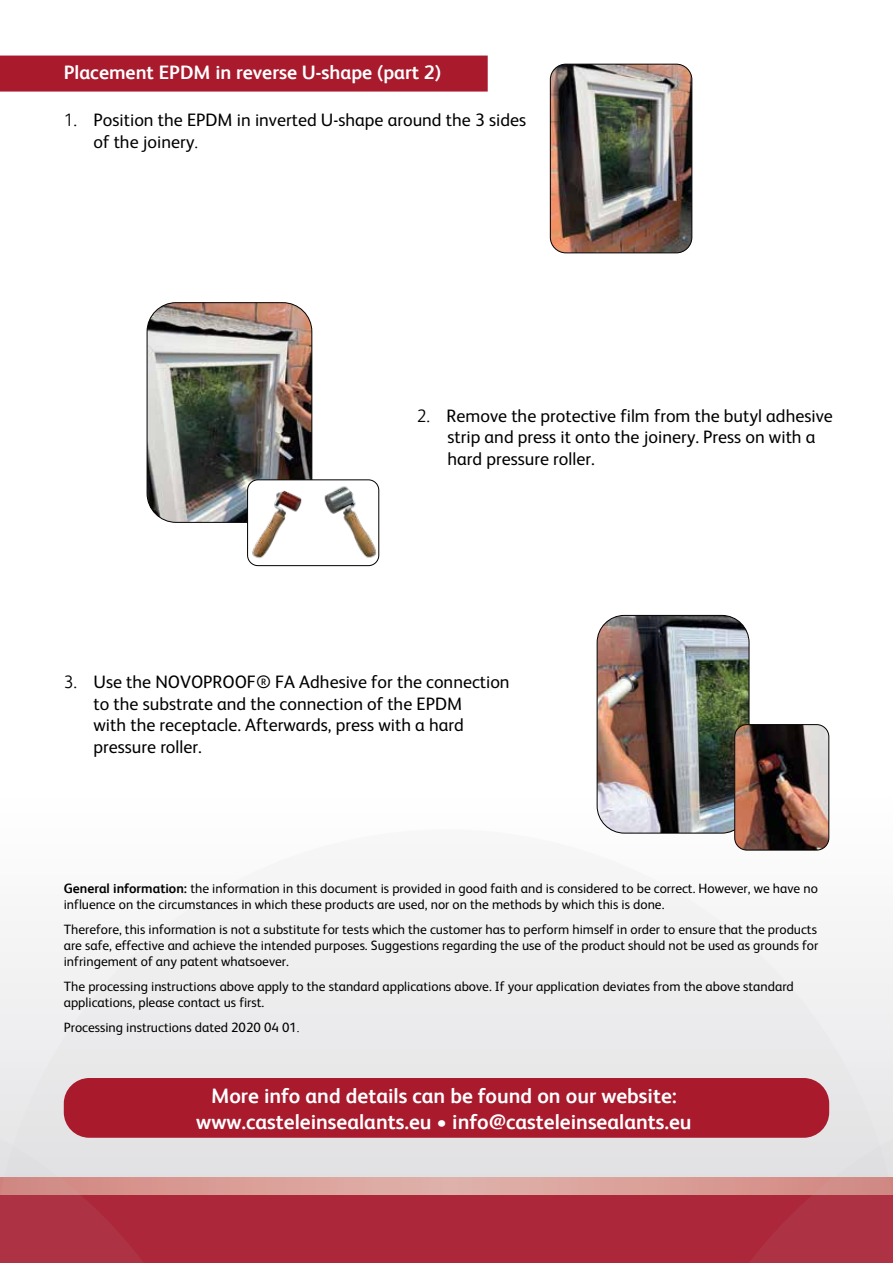
<style>
.page{position:relative;width:893px;height:1263px;background:#fff}
.page>*{position:absolute;margin:0;border:0;box-sizing:border-box;transform-origin:0 0}
.t1{font:700 21px/25.2px "FS Albert";color:#fff;text-align:center}
.t2{font:700 19.5px "FS Albert";color:#fff}
.t3{font:18px/21.6px "FS Albert";color:#000}
.t4{font:13.5px/16.2px "FS Albert";color:#000}
.s1{font-weight:300}
.s2{font-weight:700}
</style>
<div class="page">
<svg style="left:0;top:829px;width:893px;height:434px;fill:#eeeeef"></svg>
<svg style="left:0;top:1082px;width:236px;height:181px;background:#c68088"></svg>
<svg style="left:657px;top:1082px;width:236px;height:181px;background:#c68089"></svg>
<div style="left:64px;top:1078px;width:765px;height:60px;background:#a91a2d;border-radius:26px"></div>
<div style="left:0;top:56px;width:488px;height:36px;background:#a91a2d"></div>
<img style="left:550px;top:64px;width:142px;height:189px">
<div style="left:550px;top:64px;width:142px;height:189px;border:1px solid #000;border-radius:16px"></div>
<img style="left:597px;top:615px;width:152px;height:218px">
<div style="left:597px;top:615px;width:152px;height:218px;border:1px solid #000;border-radius:27px"></div>
<img style="left:735px;top:725px;width:94px;height:125px">
<div style="left:734px;top:724px;width:95px;height:126px;border:1px solid #000;border-radius:12px"></div>
<img style="left:147px;top:303px;width:165px;height:219px">
<div style="left:147px;top:302px;width:165px;height:221px;border:1px solid #000;border-radius:29px"></div>
<img style="left:248px;top:480px;width:131px;height:86px">
<div style="left:247px;top:479px;width:132px;height:87px;border:1px solid #000;border-radius:10px"></div>
<h2 class="t2" style="left:64px;top:61px;width:379px">Placement EPDM in reverse U-shape (part 2)</h2>
<h3 class="t3" style="left:94px;top:109px;width:434px;text-indent:-30px"><span class="s1">1.</span> Position the EPDM in inverted U-shape around the 3 sides of the joinery<span class="s1">.</span></h3>
<h3 class="t3" style="left:447px;top:404px;width:387px;text-indent:-31px"><span class="s1">2.</span> Remove the protective film from the butyl adhesive strip and press it onto the joinery. Press on with a hard pressure roller.</h3>
<h3 class="t3" style="left:94px;top:671px;width:418px;text-indent:-30px"><span class="s1">3.</span> Use the NOVOPROOF® FA Adhesive for the connection to the substrate and the connection of the EPDM<br>with the receptacle. Afterwards, press with a hard pressure roller.</h3>
<p class="t4" style="left:64px;top:880px;width:756px"><span class="s2">General information:</span> the information in this document is provided in good faith and is considered to be correct. However, we have no influence on the circumstances in which these products are used, nor on the methods by which this is done.</p>
<p class="t4" style="left:64px;top:921px;width:756px;text-align:justify">Therefore, this information is not a substitute for tests which the customer has to perform himself in order to ensure that the products are safe, effective and achieve the intended purposes. Suggestions regarding the use of the product should not be used as grounds for infringement of any patent whatsoever.</p>
<p class="t4" style="left:64px;top:978px;width:732px">The processing instructions above apply to the standard applications above. If your application deviates from the above standard applications, please contact us first.</p>
<p class="t4" style="left:64px;top:1019px;width:237px">Processing instructions dated 2020 04 01<span class="s1">.</span></p>
<h1 class="t1" style="left:196px;top:1083px;width:497px">More info and details can be found on our website: www.casteleinsealants.eu • info@casteleinsealants.eu</h1>
</div>
